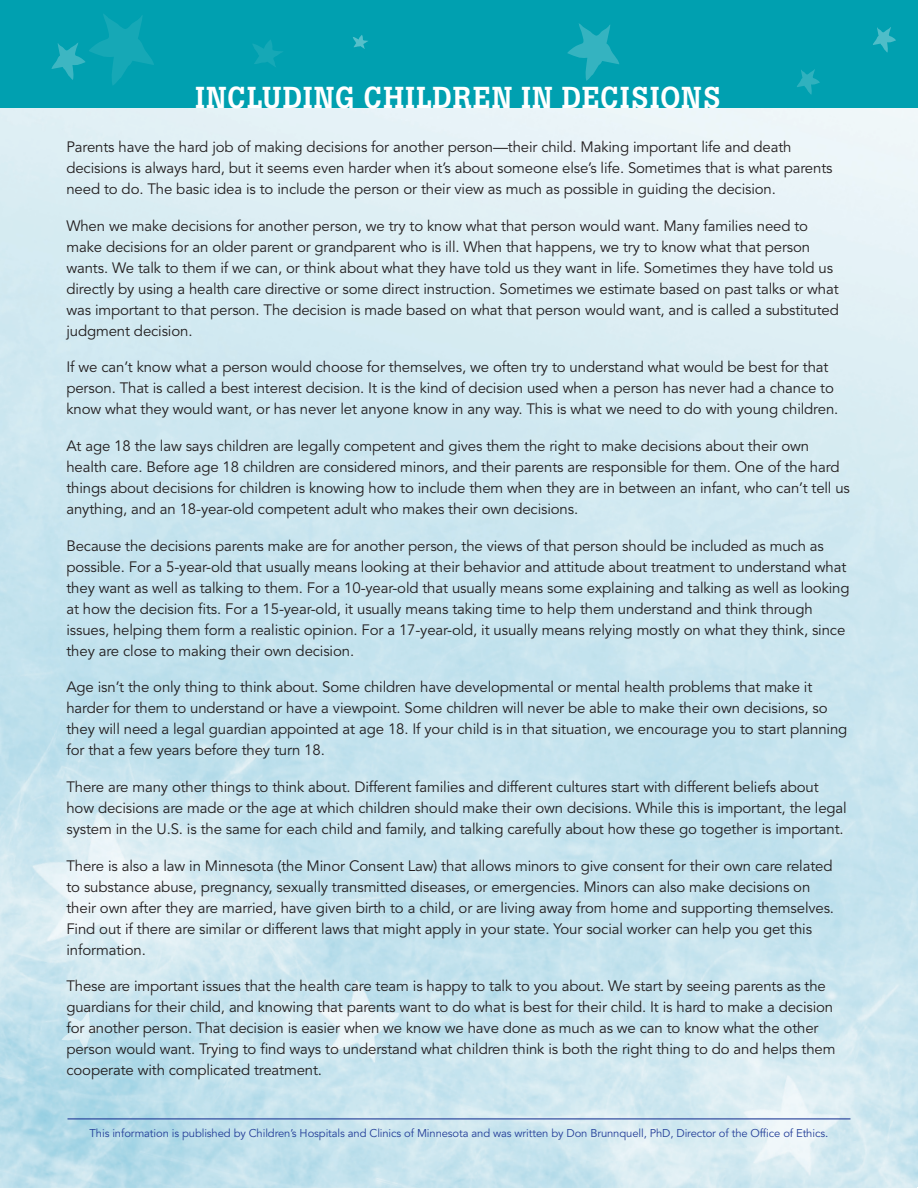
<style>
.page{position:relative;width:918px;height:1188px;background:#fff}
.page>*{position:absolute;margin:0;border:0;box-sizing:border-box;transform-origin:0 0}
.t1{font:500 30px "Boton";letter-spacing:.03em;color:#fff}
.body{font:15px/21px "Avenir LT Std";letter-spacing:-.01em;color:#231f20}
.body-2{font:11.25px "Avenir LT Std";letter-spacing:-.01em;color:#233e98}
.s1{font-size:12px}
</style>
<div class="page">
<img style="left:0;top:108px;width:918px;height:1080px">
<svg style="left:62px;top:1010px;width:40px;height:40px;background:#c9e5ef"></svg>
<div style="left:0;top:0;width:918px;height:108px;background:#00a0b0"></div>
<hr style="left:68px;top:1118px;width:782px;height:1px;background:#233e98">
<svg style="left:567px;top:23px;width:52px;height:58px"></svg>
<svg style="left:252px;top:40px;width:31px;height:27px"></svg>
<svg style="left:353px;top:35px;width:15px;height:14px"></svg>
<svg style="left:52px;top:14px;width:102px;height:71px"></svg>
<svg style="left:797px;top:69px;width:23px;height:26px"></svg>
<svg style="left:873px;top:27px;width:23px;height:26px"></svg>
<p class="t1" style="left:196px;top:81px;width:527px">INCLUDING CHILDREN IN DECISIONS</p>
<p class="body" style="left:66px;top:137px;width:768px">Parents have the hard job of making decisions for another person—their child. Making important life and death decisions is always hard, but it seems even harder when it’s about someone else’s life. Sometimes that is what parents need to do. The basic idea is to include the person or their view as much as possible in guiding the decision.</p>
<p class="body" style="left:66px;top:215px;width:774px">When we make decisions for another person, we try to know what that person would want. Many families need to make decisions for an older parent or grandparent who is ill. When that happens, we try to know what that person wants. We talk to them if we can, or think about what they have told us they want in life. Sometimes they have told us directly by using a health care directive or some direct instruction. Sometimes we estimate based on past talks or what was important to that person. The decision is made based on what that person would want, and is called a substituted judgment decision.</p>
<p class="body" style="left:66px;top:357px;width:773px">If we can’t know what a person would choose for themselves, we often try to understand what would be best for that person. That is called a best interest decision. It is the kind of decision used when a person has never had a chance to know what they would want, or has never let anyone know in any way. This is what we need to do with young children.</p>
<p class="body" style="left:66px;top:436px;width:785px">At age 18 the law says children are legally competent and gives them the right to make decisions about their own health care. Before age 18 children are considered minors, and their parents are responsible for them. One of the hard things about decisions for children is knowing how to include them when they are in between an infant, who can’t tell us anything, and an 18-year-old competent adult who makes their own decisions.</p>
<p class="body" style="left:66px;top:535px;width:785px">Because the decisions parents make are for another person, the views of that person should be included as much as possible. For a 5-year-old that usually means looking at their behavior and attitude about treatment to understand what they want as well as talking to them. For a 10-year-old that usually means some explaining and talking as well as looking at how the decision fits. For a 15-year-old, it usually means taking time to help them understand and think through issues, helping them form a realistic opinion. For a 17-year-old, it usually means relying mostly on what they think, since they are close to making their own decision.</p>
<p class="body" style="left:66px;top:677px;width:782px">Age isn’t the only thing to think about. Some children have developmental or mental health problems that make it harder for them to understand or have a viewpoint. Some children will never be able to make their own decisions, so they will need a legal guardian appointed at age 18. If your child is in that situation, we encourage you to start planning for that a few years before they turn 18.</p>
<p class="body" style="left:66px;top:777px;width:782px">There are many other things to think about. Different families and different cultures start with different beliefs about how decisions are made or the age at which children should make their own decisions. While this is important, the legal system in the U.S. is the same for each child and family, and talking carefully about how these go together is important.</p>
<p class="body" style="left:66px;top:855px;width:769px">There is also a law in Minnesota (the Minor Consent Law) that allows minors to give consent for their own care related to substance abuse, pregnancy, sexually transmitted diseases, or emergencies. Minors can also make decisions on their own after they are married, have given birth to a child, or are living away from home and supporting themselves.<br>Find out if there are similar or different laws that might apply in your state. Your social worker can help you get this information.</p>
<p class="body" style="left:66px;top:976px;width:771px">These are important issues that the health care team is happy to talk to you about. We start by seeing parents as the guardians for their child, and knowing that parents want to do what is best for their child. It is hard to make a decision for another person. That decision is easier when we know we have done as much as we can to know what the other person would want. Trying to find ways to understand what children think is both the right thing to do and helps them cooperate with complicated treatment.</p>
<p class="body-2" style="left:90px;top:1127px;width:740px">This information is published by Children’s Hospitals and Clinics of Minnesota and was written by Don Brunnquell, PhD, Director of the Office of Ethics<span class="s1">.</span></p>
</div>
